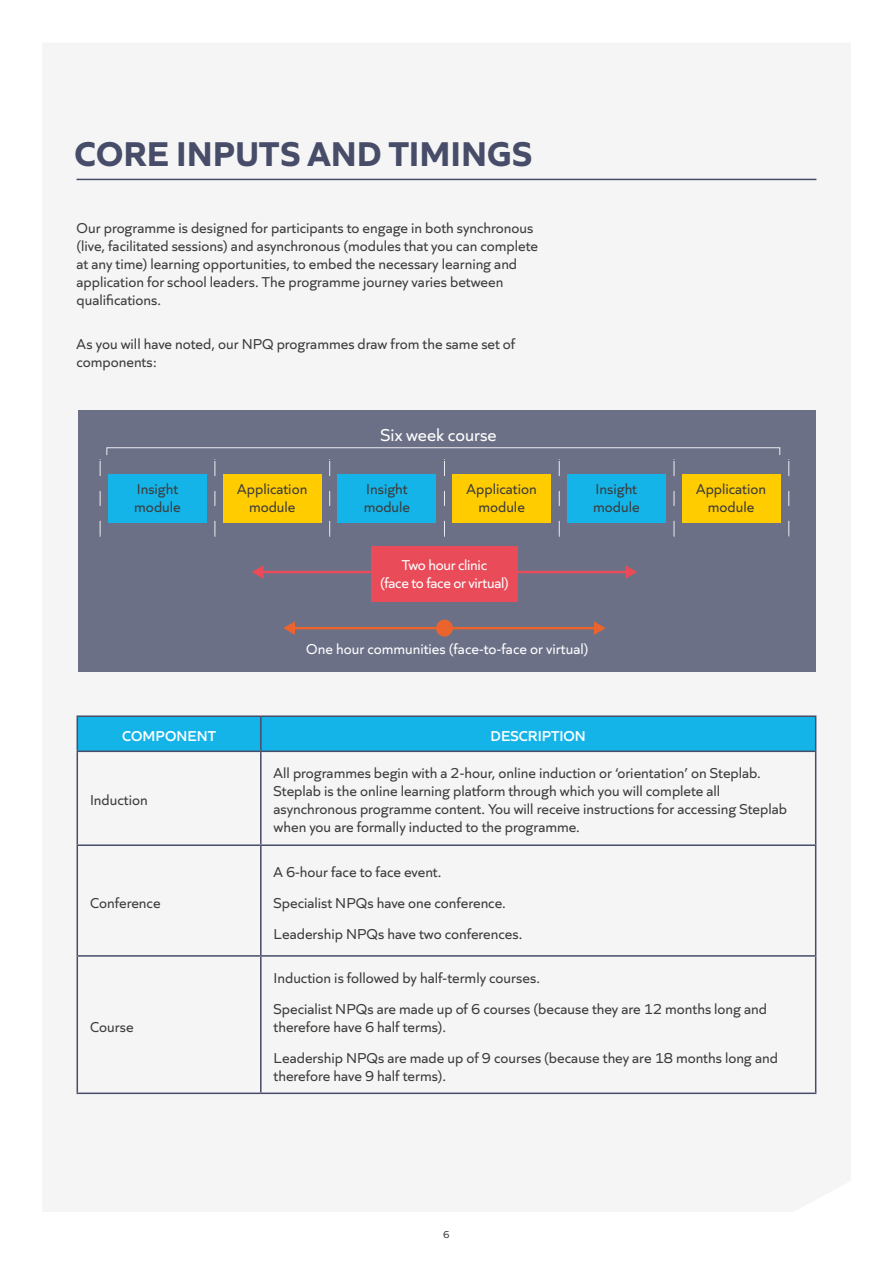
<style>
.page{position:relative;width:893px;height:1263px;background:#fff}
.page>*{position:absolute;margin:0;border:0;box-sizing:border-box;transform-origin:0 0}
.Section_heading{font:700 36px "Quiet Sans";color:#474c68}
.t1{font:18px "Quiet Sans";color:#fff}
.Copy{font:15px/18px "Quiet Sans";color:#3c3c3b}
.Table_copy{font:15px/18px "Quiet Sans";color:#3c3c3b}
.Table_copy-2{font:15px "Quiet Sans";color:#fff}
.Table_copy-3{font:15px/18px "Quiet Sans";letter-spacing:-.02em;color:#fff;text-align:center}
.Copy-2{font:600 15px "Quiet Sans";color:#fff}
.t2{font:10.5px "Quiet Sans";color:#3c3c3b}
</style>
<div class="page">
<div style="left:76px;top:178px;width:741px;height:917px;background:#f5f5f5"></div>
<hr style="left:77px;top:179px;width:739px;height:1px;background:#474c68">
<div style="left:78px;top:410px;width:737px;height:262px;background:#6c7087"></div>
<div style="left:107px;top:447px;width:673px;height:8px;border:1px solid #ededf0"></div>
<svg style="left:100px;top:459px;width:1px;height:78px"></svg>
<svg style="left:214px;top:459px;width:2px;height:78px"></svg>
<svg style="left:329px;top:459px;width:1px;height:78px"></svg>
<svg style="left:444px;top:459px;width:1px;height:78px"></svg>
<svg style="left:559px;top:459px;width:1px;height:78px"></svg>
<svg style="left:674px;top:459px;width:1px;height:78px"></svg>
<svg style="left:788px;top:459px;width:1px;height:78px"></svg>
<div style="left:108px;top:474px;width:99px;height:48px;background:#14b4e9"></div>
<div style="left:223px;top:474px;width:99px;height:48px;background:#fc0"></div>
<div style="left:337px;top:474px;width:99px;height:48px;background:#14b4e9"></div>
<div style="left:452px;top:474px;width:99px;height:48px;background:#fc0"></div>
<div style="left:567px;top:474px;width:99px;height:48px;background:#14b4e9"></div>
<div style="left:682px;top:474px;width:98px;height:48px;background:#fc0"></div>
<hr style="left:258px;top:571px;width:373px;height:2px;background:#e94b58">
<svg style="left:252px;top:565px;width:11px;height:14px"></svg>
<svg style="left:625px;top:565px;width:12px;height:14px"></svg>
<div style="left:371px;top:546px;width:147px;height:56px;background:#e94b58"></div>
<div style="left:436px;top:620px;width:17px;height:17px;background:#ec642d;border-radius:50%"></div>
<hr style="left:289px;top:627px;width:311px;height:2px;background:#ec642d">
<svg style="left:594px;top:621px;width:12px;height:14px"></svg>
<svg style="left:283px;top:621px;width:12px;height:14px"></svg>
<div style="left:78px;top:717px;width:737px;height:33px;background:#14b4e9"></div>
<hr style="left:77px;top:715px;width:184px;height:2px;background:#474c68">
<hr style="left:77px;top:717px;width:1px;height:33px;background:#474c68">
<hr style="left:261px;top:715px;width:555px;height:2px;background:#474c68">
<hr style="left:260px;top:717px;width:2px;height:33px;background:#474c68">
<hr style="left:815px;top:717px;width:1px;height:33px;background:#474c68">
<hr style="left:77px;top:750px;width:184px;height:2px;background:#474c68">
<hr style="left:77px;top:752px;width:1px;height:92px;background:#474c68">
<hr style="left:261px;top:750px;width:555px;height:2px;background:#474c68">
<hr style="left:260px;top:752px;width:2px;height:92px;background:#474c68">
<hr style="left:815px;top:752px;width:1px;height:92px;background:#474c68">
<hr style="left:77px;top:844px;width:184px;height:2px;background:#474c68">
<hr style="left:77px;top:846px;width:1px;height:109px;background:#474c68">
<hr style="left:261px;top:844px;width:555px;height:2px;background:#474c68">
<hr style="left:260px;top:846px;width:2px;height:109px;background:#474c68">
<hr style="left:815px;top:846px;width:1px;height:109px;background:#474c68">
<hr style="left:77px;top:955px;width:184px;height:2px;background:#474c68">
<hr style="left:77px;top:957px;width:1px;height:135px;background:#474c68">
<hr style="left:261px;top:955px;width:555px;height:2px;background:#474c68">
<hr style="left:260px;top:957px;width:2px;height:135px;background:#474c68">
<hr style="left:815px;top:957px;width:1px;height:135px;background:#474c68">
<hr style="left:77px;top:1092px;width:184px;height:2px;background:#474c68">
<hr style="left:261px;top:1092px;width:555px;height:2px;background:#474c68">
<p class="Section_heading" style="left:74px;top:126px;width:459px">CORE INPUTS AND TIMINGS</p>
<p class="Copy" style="left:77px;top:218px;width:463px">Our programme is designed for participants to engage in both synchronous (live, facilitated sessions) and asynchronous (modules that you can complete at any time) learning opportunities, to embed the necessary learning and application for school leaders. The programme journey varies between qualifications.</p>
<p class="Copy" style="left:77px;top:334px;width:440px">As you will have noted, our NPQ programmes draw from the same set of components:</p>
<p class="t1" style="left:381px;top:422px;width:118px">Six week course</p>
<p class="Table_copy" style="left:134px;top:479px;width:48px">Insight module</p>
<p class="Table_copy" style="left:237px;top:479px;width:72px;text-align:center">Application module</p>
<p class="Table_copy" style="left:364px;top:479px;width:48px">Insight module</p>
<p class="Table_copy" style="left:467px;top:479px;width:72px;text-align:center">Application module</p>
<p class="Table_copy" style="left:593px;top:479px;width:48px">Insight module</p>
<p class="Table_copy" style="left:696px;top:479px;width:72px;text-align:center">Application module</p>
<p class="Table_copy-3" style="left:380px;top:555px;width:130px">Two hour clinic<br>(face to face or virtual)</p>
<p class="Table_copy-2" style="left:306px;top:638px;width:284px">One hour communities (face-to-face or virtual)</p>
<p class="Copy-2" style="left:122px;top:725px;width:95px">COMPONENT</p>
<p class="Copy-2" style="left:491px;top:725px;width:97px">DESCRIPTION</p>
<p class="Copy" style="left:90px;top:790px;width:59px">Induction</p>
<p class="Copy" style="left:90px;top:893px;width:72px">Conference</p>
<p class="Copy" style="left:90px;top:1017px;width:45px">Course</p>
<p class="Copy" style="left:274px;top:763px;width:515px">All programmes begin with a 2-hour, online induction or ‘orientation’ on Steplab.<br>Steplab is the online learning platform through which you will complete all asynchronous programme content. You will receive instructions for accessing Steplab when you are formally inducted to the programme.</p>
<p class="Copy" style="left:274px;top:862px;width:170px">A 6-hour face to face event.</p>
<p class="Copy" style="left:274px;top:893px;width:234px">Specialist NPQs have one conference.</p>
<p class="Copy" style="left:274px;top:923px;width:250px">Leadership NPQs have two conferences.</p>
<p class="Copy" style="left:274px;top:968px;width:268px">Induction is followed by half-termly courses.</p>
<p class="Copy" style="left:274px;top:999px;width:495px">Specialist NPQs are made up of 6 courses (because they are 12 months long and therefore have 6 half terms).</p>
<p class="Copy" style="left:274px;top:1047px;width:506px">Leadership NPQs are made up of 9 courses (because they are 18 months long and therefore have 9 half terms).</p>
<p class="t2" style="left:443px;top:1226px;width:8px">6</p>
</div>
